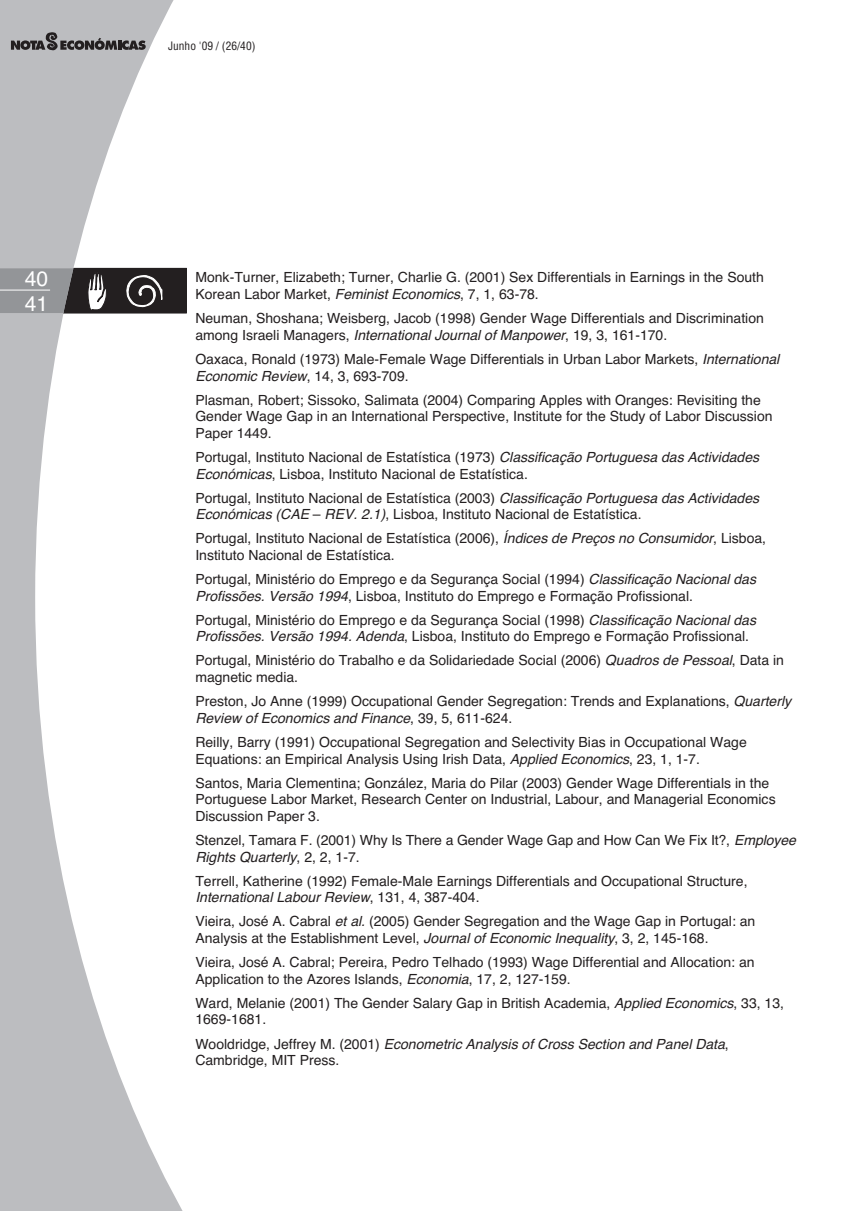
<style>
.page{position:relative;width:864px;height:1211px;background:#fff}
.page>*{position:absolute;margin:0;border:0;box-sizing:border-box;transform-origin:0 0}
.t1{font:21px/25.2px "Helvetica";color:#fff}
.t2{font:14px/16.6px "Helvetica";color:#231f20}
.t3{font:condensed 11.38px "Helvetica";color:#231f20}
.s1{font-style:italic}
</style>
<div class="page">
<svg style="left:0;top:0;width:187px;height:1210px"></svg>
<svg style="left:11px;top:32px;width:135px;height:19px;background:#838284"></svg>
<svg style="left:0;top:268px;width:186px;height:45px;background:#5d5c5d"></svg>
<hr style="left:0;top:290px;width:50px;height:1px;background:#fff">
<h1 class="t1" style="left:25px;top:266px;width:25px">40<br>41</h1>
<p class="t3" style="left:168px;top:39px;width:89px">Junho '09 / (26/40)</p>
<p class="t2" style="left:195px;top:269px;width:569px">Monk-Turner, Elizabeth; Turner, Charlie G. (2001) Sex Differentials in Earnings in the South<br>Korean Labor Market, <span class="s1">FeministEconomics</span>, 7, 1, 63-78.</p>
<p class="t2" style="left:195px;top:310px;width:569px">Neuman, Shoshana; Weisberg, Jacob (1998) Gender Wage Differentials and Discrimination among Israeli Managers, <span class="s1">InternationalJournalofManpower</span>, 19, 3, 161-170.</p>
<p class="t2" style="left:195px;top:351px;width:590px">Oaxaca, Ronald (1973) Male-Female Wage Differentials in Urban Labor Markets, <span class="s1">International<br>EconomicReview</span>, 1 4 , 3 , 6 9 3 - 7 0 9 .</p>
<p class="t2" style="left:195px;top:391px;width:578px">Plasman, Robert; Sissoko, Salimata (2004) Comparing Apples with Oranges: Revisiting the<br>Gender Wage Gap in an International Perspective, Institute for the Study of Labor Discussion<br>Paper 1449.</p>
<p class="t2" style="left:195px;top:449px;width:570px">Portugal, Instituto Nacional de Estatística (1973) <span class="s1">ClassificaçãoPortuguesadasActividades<br>Económicas</span>, Lisboa, Instituto Nacional de Estatística.</p>
<p class="t2" style="left:195px;top:489px;width:570px">Portugal, Instituto Nacional de Estatística (2003) <span class="s1">ClassificaçãoPortuguesadasActividades<br>Económicas(CAE</span> – <span class="s1">REV.2.1)</span>, Lisboa, Instituto Nacional de Estatística.</p>
<p class="t2" style="left:195px;top:530px;width:572px">Portugal, Instituto Nacional de Estatística (2006), <span class="s1">ÍndicesdePreçosnoConsumidor</span>, Lisboa,<br>Instituto Nacional de Estatística.</p>
<p class="t2" style="left:195px;top:571px;width:567px">Portugal, Ministério do Emprego e da Segurança Social (1994) <span class="s1">ClassificaçãoNacionaldas<br>Profissões.Versão1994</span>, Lisboa, Instituto do Emprego e Formação Profissional.</p>
<p class="t2" style="left:195px;top:611px;width:567px">Portugal, Ministério do Emprego e da Segurança Social (1998) <span class="s1">ClassificaçãoNacionaldas<br>Profissões.Versão1994.Adenda</span>, Lisboa, Instituto do Emprego e Formação Profissional.</p>
<p class="t2" style="left:195px;top:652px;width:590px">Portugal, Ministério do Trabalho e da Solidariedade Social (2006) <span class="s1">QuadrosdePessoal</span>, Data in magnetic media.</p>
<p class="t2" style="left:195px;top:693px;width:602px">Preston, Jo Anne (1999) Occupational Gender Segregation: Trends and Explanations, <span class="s1">Quarterly<br>Review ofEconomicsandFinance</span>, 3 9 , 5 , 6 1 1 - 6 2 4 .</p>
<p class="t2" style="left:195px;top:733px;width:552px">Reilly, Barry (1991) Occupational Segregation and Selectivity Bias in Occupational Wage<br>Equations: an Empirical Analysis Using Irish Data, <span class="s1">AppliedEconomics</span>, 23, 1, 1-7.</p>
<p class="t2" style="left:195px;top:774px;width:581px">Santos, Maria Clementina; González, Maria do Pilar (2003) Gender Wage Differentials in the<br>Portuguese Labor Market, Research Center on Industrial, Labour, and Managerial Economics<br>Discussion Paper 3.</p>
<p class="t2" style="left:195px;top:831px;width:606px">Stenzel, Tamara F. (2001) Why Is There a Gender Wage Gap and How Can We Fix It?, <span class="s1">Employee<br>RightsQuarterly</span>, 2 , 2 , 1 - 7 .</p>
<p class="t2" style="left:195px;top:872px;width:553px">Terrell, Katherine (1992) Female-Male Earnings Differentials and Occupational Structure,<br><span class="s1">InternationalLabourReview</span>, 1 3 1 , 4 , 3 8 7 - 4 0 4 .</p>
<p class="t2" style="left:195px;top:913px;width:561px">Vieira, José A. Cabral <span class="s1">etal.</span>(2005) Gender Segregation and the Wage Gap in Portugal: an<br>Analysis at the Establishment Level, <span class="s1">JournalofEconomicInequality</span>, 3, 2, 145-168.</p>
<p class="t2" style="left:195px;top:953px;width:560px">Vieira, José A. Cabral; Pereira, Pedro Telhado (1993) Wage Differential and Allocation: an<br>Application to the Azores Islands, <span class="s1">Economia</span>, 17, 2, 127-159.</p>
<p class="t2" style="left:195px;top:994px;width:590px">Ward, Melanie (2001) The Gender Salary Gap in British Academia, <span class="s1">AppliedEconomics</span>, 33, 13,<br>1669-1681.</p>
<p class="t2" style="left:195px;top:1035px;width:535px">W o o l d r i d g e , J e f f r e y M . ( 2 0 0 1 ) <span class="s1">EconometricAnalysisofCrossSectionandPanelData</span>,<br>Cambridge, MIT Press.</p>
</div>
